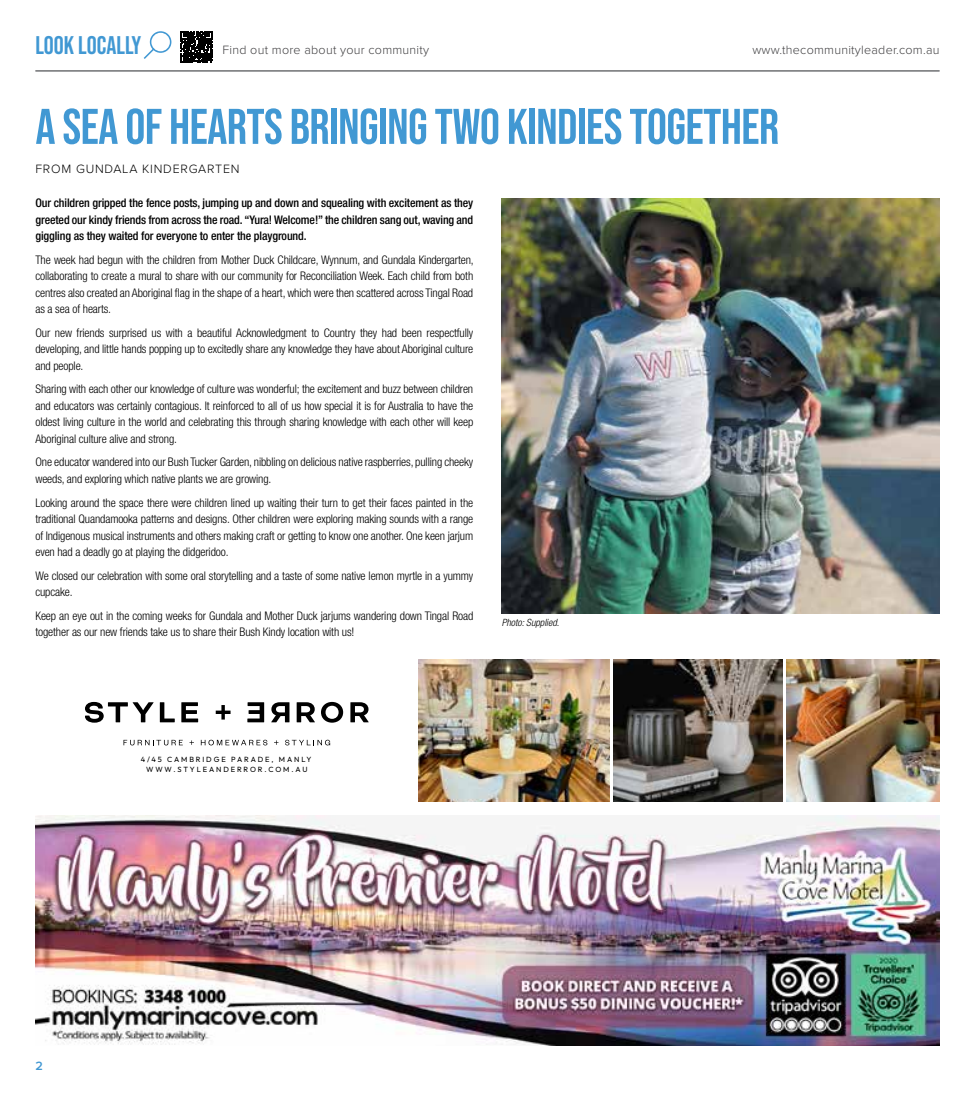
<style>
.page{position:relative;width:975px;height:1099px;background:#fff}
.page>*{position:absolute;margin:0;border:0;box-sizing:border-box;transform-origin:0 0}
.t1{font:50px "Bebas Neue";letter-spacing:-.01em;color:#4198d3}
.t2{font:25.5px "Bebas Neue";color:#4198d3}
.t3{font:300 12.5px "Proxima Nova";letter-spacing:.02em;color:#414042}
.t4{font:300 12.5px "Proxima Nova";letter-spacing:.06em;color:#000}
.t5{font:600 12.5px "Proxima Nova";color:#4198d3}
.t6{font:300 condensed 11.88px/16.5px "Helvetica Neue LT Pro";letter-spacing:-.01em;color:#000;text-align:justify}
.t7{font:500 condensed 11.88px/16.5px "Helvetica Neue LT Pro";letter-spacing:-.01em;color:#000;text-align:justify}
.t8{font:italic 300 condensed 10px "Helvetica Neue LT Pro";color:#000}
.t9{font:7.5px "Outfit";letter-spacing:.25em;color:#000}
</style>
<div class="page">
<svg style="left:144px;top:31px;width:27px;height:28px"></svg>
<svg style="left:180px;top:31px;width:33px;height:32px"></svg>
<svg style="left:181px;top:32px;width:31px;height:31px"></svg>
<hr style="left:35px;top:70px;width:904px;height:1px;background:#6d6e71">
<img style="left:501px;top:198px;width:438px;height:415px">
<svg style="left:123px;top:739px;width:60px;height:6px"></svg>
<svg style="left:201px;top:739px;width:66px;height:6px"></svg>
<svg style="left:285px;top:739px;width:45px;height:6px"></svg>
<svg style="left:85px;top:702px;width:68px;height:20px"></svg>
<svg style="left:160px;top:702px;width:15px;height:20px"></svg>
<svg style="left:181px;top:702px;width:17px;height:20px"></svg>
<svg style="left:247px;top:702px;width:17px;height:20px"></svg>
<svg style="left:271px;top:702px;width:18px;height:20px"></svg>
<svg style="left:296px;top:702px;width:19px;height:20px"></svg>
<svg style="left:321px;top:702px;width:22px;height:20px"></svg>
<svg style="left:350px;top:702px;width:18px;height:20px"></svg>
<svg style="left:216px;top:705px;width:14px;height:14px"></svg>
<img style="left:418px;top:659px;width:191px;height:142px">
<img style="left:786px;top:659px;width:153px;height:142px">
<img style="left:613px;top:659px;width:169px;height:142px">
<img style="left:35px;top:815px;width:904px;height:230px">
<h2 class="t2" style="left:35px;top:31px;width:107px">LOOK LOCALLY</h2>
<p class="t3" style="left:222px;top:40px;width:208px">Find out more about your community</p>
<p class="t3" style="left:752px;top:40px;width:189px">www.thecommunityleader.com.au</p>
<h1 class="t1" style="left:35px;top:98px;width:745px">A SEA OF HEARTS BRINGING TWO KINDIES TOGETHER</h1>
<p class="t4" style="left:35px;top:159px;width:206px">FROM GUNDALA KINDERGARTEN</p>
<p class="t7" style="left:35px;top:194px;width:439px">Our children gripped the fence posts, jumping up and down and squealing with excitement as they greeted our kindy friends from across the road. “Yura! Welcome!” the children sang out, waving and giggling as they waited for everyone to enter the playground.</p>
<p class="t6" style="left:35px;top:251px;width:440px">The week had begun with the children from Mother Duck Childcare, Wynnum, and Gundala Kindergarten, collaborating to create a mural to share with our community for Reconciliation Week. Each child from both centres also created an Aboriginal flag in the shape of a heart, which were then scattered across Tingal Road as a sea of hearts.</p>
<p class="t6" style="left:35px;top:324px;width:439px">Our new friends surprised us with a beautiful Acknowledgment to Country they had been respectfully developing, and little hands popping up to excitedly share any knowledge they have about Aboriginal culture and people.</p>
<p class="t6" style="left:35px;top:381px;width:439px">Sharing with each other our knowledge of culture was wonderful; the excitement and buzz between children and educators was certainly contagious. It reinforced to all of us how special it is for Australia to have the oldest living culture in the world and celebrating this through sharing knowledge with each other will keep Aboriginal culture alive and strong.</p>
<p class="t6" style="left:35px;top:454px;width:439px">One educator wandered into our Bush Tucker Garden, nibbling on delicious native raspberries, pulling cheeky weeds, and exploring which native plants we are growing.</p>
<p class="t6" style="left:35px;top:494px;width:439px">Looking around the space there were children lined up waiting their turn to get their faces painted in the traditional Quandamooka patterns and designs. Other children were exploring making sounds with a range of Indigenous musical instruments and others making craft or getting to know one another. One keen jarjum even had a deadly go at playing the didgeridoo.</p>
<p class="t6" style="left:35px;top:567px;width:439px">We closed our celebration with some oral storytelling and a taste of some native lemon myrtle in a yummy cupcake.</p>
<p class="t6" style="left:35px;top:607px;width:439px">Keep an eye out in the coming weeks for Gundala and Mother Duck jarjums wandering down Tingal Road together as our new friends take us to share their Bush Kindy location with us!</p>
<p class="t8" style="left:501px;top:616px;width:59px">Photo: Supplied.</p>
<p class="t9" style="left:141px;top:755px;width:172px">4/45 CAMBRIDGE PARADE, MANLY</p>
<p class="t9" style="left:146px;top:765px;width:163px">WWW.STYLEANDERROR.COM.AU</p>
<p class="t5" style="left:35px;top:1056px;width:9px">2</p>
</div>
